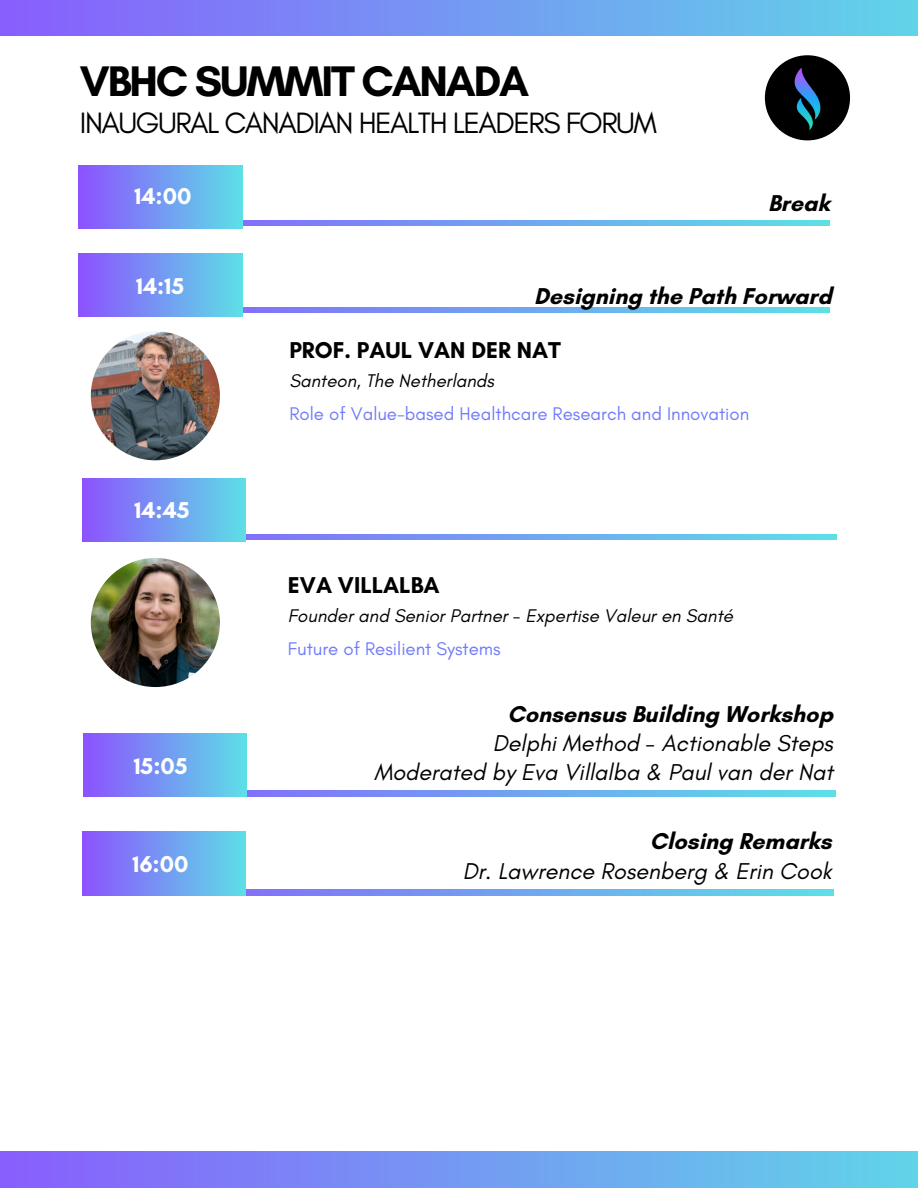
<style>
.page{position:relative;width:918px;height:1188px;background:#fff}
.page>*{position:absolute;margin:0;border:0;box-sizing:border-box;transform-origin:0 0}
.t1{font:700 43.65px "Glacial Indifference";letter-spacing:-.05em;color:#000}
.t2{font:30px "Glacial Indifference";letter-spacing:-.05em;color:#000}
.t3{font:italic 23.4px/29.2px "Glacial Indifference";color:#000;text-align:right}
.t4{font:700 23.4px "Glacial Indifference";color:#000}
.t5{font:700 23.4px "Glacial Indifference";color:#fff}
.t6{font:18.75px "Glacial Indifference";color:#717bfc}
.t7{font:italic 18.75px "Glacial Indifference";color:#000}
.s1{font-weight:700;font-style:normal}
</style>
<div class="page">
<div style="left:0;top:1151px;width:918px;height:37px;background:linear-gradient(to right,#885efd,#60d4e8)"></div>
<div style="left:0;top:0;width:918px;height:36px;background:linear-gradient(to right,#885efd,#60d4e8)"></div>
<div style="left:765px;top:55px;width:85px;height:85px;background:#000;border-radius:50%"></div>
<img style="left:794px;top:67px;width:26px;height:63px">
<svg style="left:242px;top:220px;width:588px;height:5px;background:#6ea8ef"></svg>
<div style="left:79px;top:165px;width:163px;height:63px;background:linear-gradient(to right,#8c52ff,#5ddfe6)"></div>
<svg style="left:246px;top:534px;width:591px;height:5px;background:#6fa8ef"></svg>
<div style="left:83px;top:478px;width:163px;height:64px;background:linear-gradient(to right,#8c52ff,#5ddfe6)"></div>
<svg style="left:242px;top:308px;width:588px;height:5px;background:#6ea8ef"></svg>
<div style="left:79px;top:253px;width:163px;height:63px;background:linear-gradient(to right,#8c52ff,#5ddfe6)"></div>
<img style="left:91px;top:331px;width:129px;height:129px;border-radius:50%">
<img style="left:91px;top:558px;width:129px;height:129px;border-radius:50%">
<svg style="left:247px;top:790px;width:588px;height:7px;background:#6fa8ef"></svg>
<div style="left:84px;top:733px;width:163px;height:64px;background:linear-gradient(to right,#8c52ff,#5ddfe6)"></div>
<svg style="left:246px;top:889px;width:588px;height:6px;background:#6fa8ef"></svg>
<div style="left:82px;top:832px;width:164px;height:63px;background:linear-gradient(to right,#8c51ff,#5ddfe6)"></div>
<h1 class="t1" style="left:80px;top:54px;width:451px">VBHC SUMMIT CANADA</h1>
<h1 class="t2" style="left:80px;top:104px;width:579px">INAUGURAL CANADIAN HEALTH LEADERS FORUM</h1>
<p class="t5" style="left:135px;top:182px;width:58px">14:00</p>
<h2 class="t4" style="left:768px;top:188px;width:63px">Break</h2>
<p class="t5" style="left:136px;top:271px;width:49px">14:15</p>
<h2 class="t5" style="left:135px;top:496px;width:57px">14:45</h2>
<p class="t5" style="left:134px;top:751px;width:55px">15:05</p>
<h2 class="t5" style="left:132px;top:850px;width:58px">16:00</h2>
<p class="t4" style="left:534px;top:282px;width:299px">Designing the Path Forward</p>
<h3 class="t4" style="left:289px;top:336px;width:273px">PROF. PAUL VAN DER NAT</h3>
<h2 class="t7" style="left:289px;top:369px;width:206px">Santeon, The Netherlands</h2>
<h3 class="t6" style="left:289px;top:402px;width:461px">Role of Value-based Healthcare Research and Innovation</h3>
<h2 class="t4" style="left:288px;top:571px;width:153px">EVA VILLALBA</h2>
<h2 class="t7" style="left:288px;top:604px;width:447px">Founder and Senior Partner - Expertise Valeur en Santé</h2>
<p class="t6" style="left:288px;top:637px;width:214px">Future of Resilient Systems</p>
<h4 class="t3" style="left:374px;top:699px;width:460px"><span class="s1">Consensus Building Workshop<br></span>Delphi Method - Actionable Steps<br>Moderated by Eva Villalba &amp; Paul van der Nat</h4>
<h4 class="t3" style="left:463px;top:827px;width:370px"><span class="s1">Closing Remarks<br></span>Dr. Lawrence Rosenberg &amp; Erin Cook</h4>
</div>
